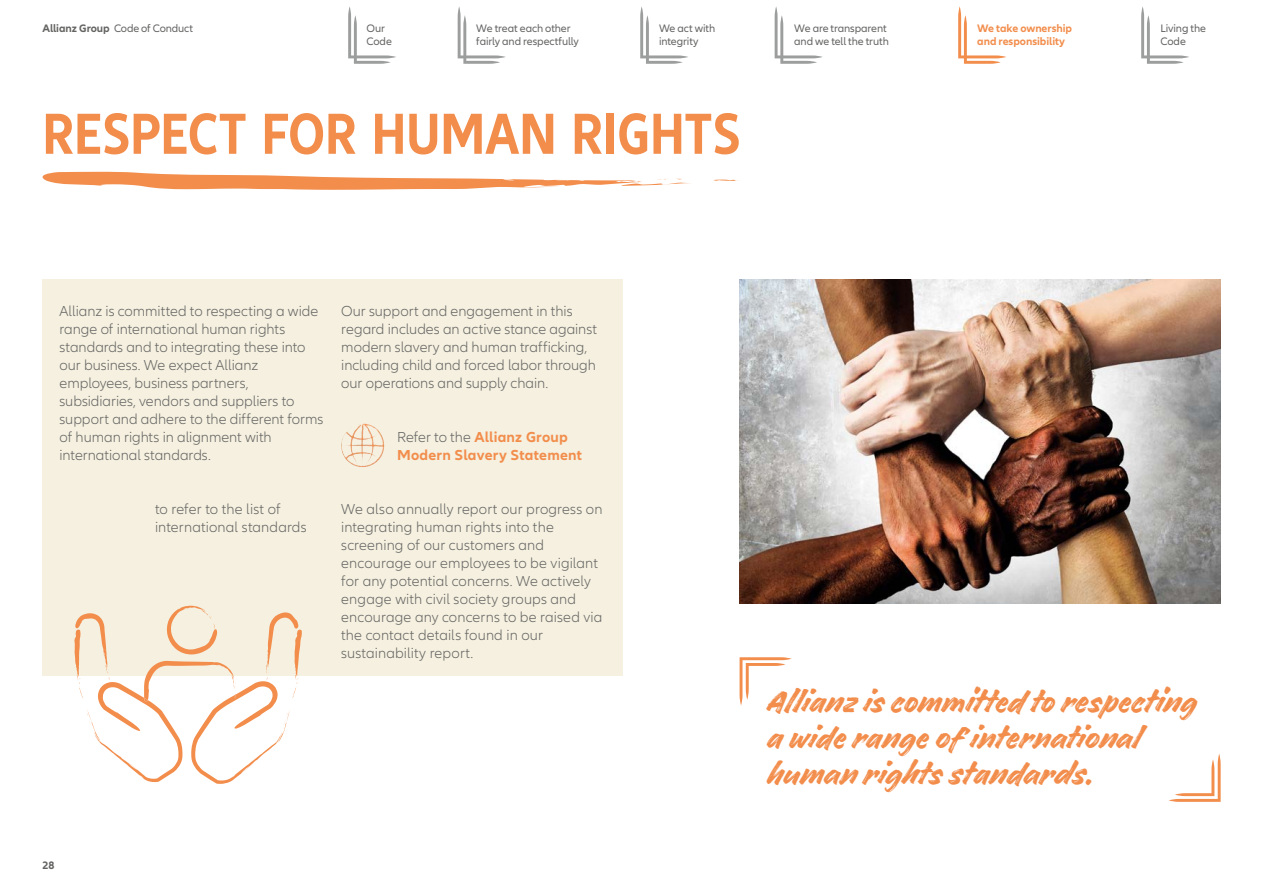
<style>
.page{position:relative;width:1263px;height:893px;background:#fff}
.page>*{position:absolute;margin:0;border:0;box-sizing:border-box;transform-origin:0 0}
.t1{font:700 condensed 60px "Allianz Neo";color:#f28d4c}
.t2{font:36px/36px "Handelson Two";letter-spacing:.01em;color:#f28d4c}
.t3{font:300 15px/18px "Allianz Neo";color:#636362}
.t4{font:700 15px/18px "Allianz Neo";letter-spacing:.015em;color:#f28d4c}
.t5{font:11.25px/13.5px "Allianz Neo";letter-spacing:-.01em;color:#636362}
.t6{font:700 11.25px/13.5px "Allianz Neo";letter-spacing:-.005em;color:#f28d4c}
.t7{font:700 11.25px "Allianz Neo";color:#636362}
.s1{font-weight:700}
.s2{font-weight:300;color:#636362}
</style>
<div class="page">
<svg style="left:640px;top:6px;width:48px;height:58px"></svg>
<svg style="left:458px;top:6px;width:48px;height:58px"></svg>
<svg style="left:348px;top:6px;width:48px;height:58px"></svg>
<svg style="left:958px;top:6px;width:48px;height:58px"></svg>
<svg style="left:1141px;top:6px;width:48px;height:58px"></svg>
<svg style="left:775px;top:6px;width:48px;height:58px"></svg>
<div style="left:43px;top:280px;width:580px;height:396px;background:#f5f0df"></div>
<svg style="left:713px;top:180px;width:25px;height:1px"></svg>
<svg style="left:42px;top:172px;width:648px;height:18px"></svg>
<img style="left:739px;top:280px;width:481px;height:324px">
<svg style="left:739px;top:657px;width:53px;height:48px"></svg>
<svg style="left:1169px;top:754px;width:52px;height:48px"></svg>
<img style="left:341px;top:424px;width:44px;height:43px">
<svg style="left:74px;top:606px;width:228px;height:178px"></svg>
<p class="t5" style="left:43px;top:22px;width:152px"><span class="s1">Allianz Group</span> Code of Conduct</p>
<p class="t5" style="left:366px;top:22px;width:27px">Our<br>Code</p>
<p class="t6" style="left:977px;top:22px;width:96px">We take ownership and responsibility</p>
<p class="t5" style="left:1160px;top:22px;width:47px">Living the<br>Code</p>
<p class="t5" style="left:476px;top:22px;width:104px">We treat each other fairly and respectfully</p>
<p class="t5" style="left:659px;top:22px;width:58px">We act with integrity</p>
<p class="t5" style="left:794px;top:22px;width:96px">We are transparent and we tell the truth</p>
<h1 class="t1" style="left:43px;top:99px;width:700px">RESPECT FOR HUMAN RIGHTS</h1>
<p class="t3" style="left:60px;top:302px;width:265px">Allianz is committed to respecting a wide range of international human rights standards and to integrating these into our business. We expect Allianz employees, business partners, subsidiaries, vendors and suppliers to support and adhere to the different forms of human rights in alignment with international standards.</p>
<p class="t3" style="left:155px;top:500px;width:153px">to refer to the list of international standards</p>
<p class="t3" style="left:341px;top:302px;width:257px">Our support and engagement in this regard includes an active stance against modern slavery and human trafficking, including child and forced labor through our operations and supply chain.</p>
<p class="t4" style="left:397px;top:428px;width:187px"><span class="s2">Refer to the</span> Allianz Group<br>Modern Slavery Statement</p>
<p class="t3" style="left:341px;top:500px;width:263px">We also annually report our progress on integrating human rights into the screening of our customers and encourage our employees to be vigilant for any potential concerns. We actively engage with civil society groups and encourage any concerns to be raised via the contact details found in our sustainability report.</p>
<p class="t7" style="left:43px;top:858px;width:13px">28</p>
<h2 class="t2" style="left:766px;top:683px;width:432px">Allianz is committed to respecting a wide range of international human rights standards.</h2>
</div>
